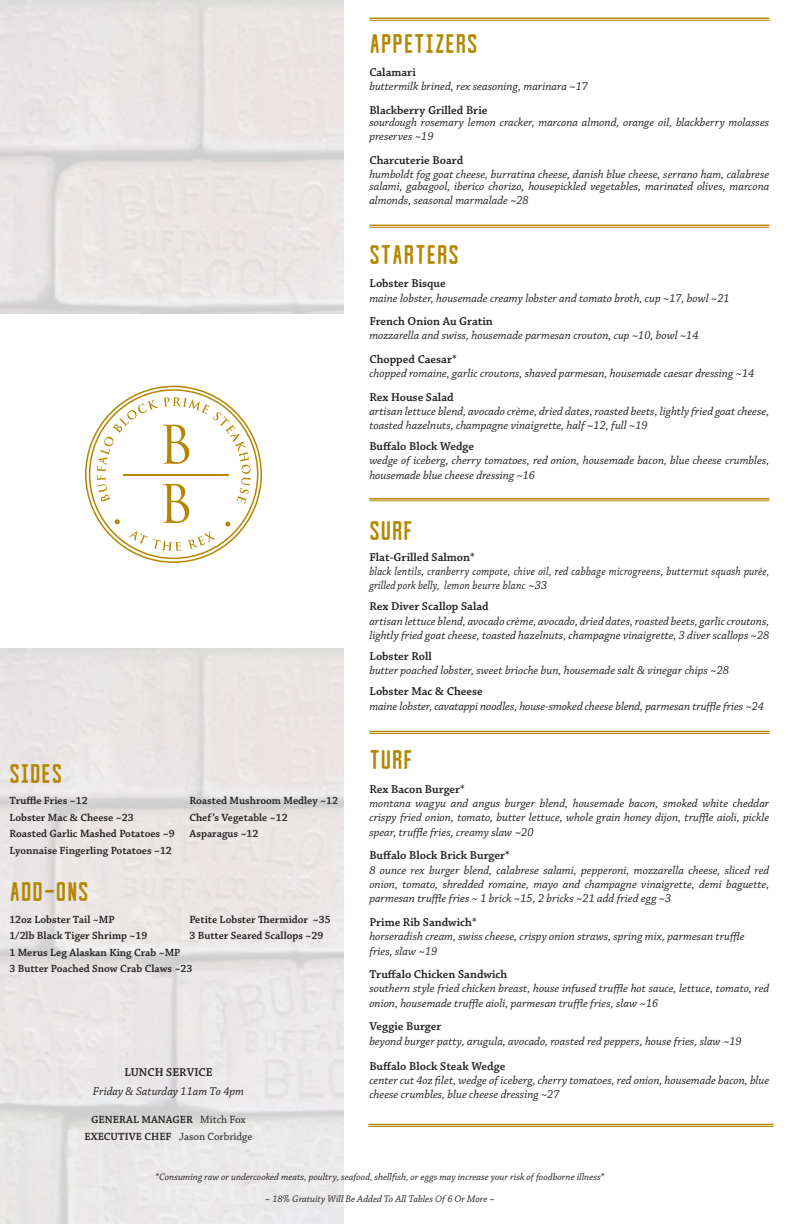
<style>
.page{position:relative;width:792px;height:1224px;background:#fff}
.page>*{position:absolute;margin:0;border:0;box-sizing:border-box;transform-origin:0 0}
.t1{font:40px "Cast Iron Bold Rough";letter-spacing:.025em;color:#b48600}
.t2{font:40px "Cast Iron Bold Rounded";letter-spacing:.025em;color:#b48600}
.t3{font:italic 12px/14.4px "Chaparral Pro";color:#231f20}
.t4{font:600 12px "Chaparral Pro";color:#231f20}
.t5{font:italic 12px/14.4px "Chaparral Pro";letter-spacing:.02em;color:#231f20;scale:.89 1}
.t6{font:600 11px "Chaparral Pro";color:#231f20}
.t7{font:11px "Chaparral Pro";color:#231f20}
.t8{font:italic 10px "Chaparral Pro";color:#231f20}
.s1{font-weight:400}
.s2{font-weight:600}
.s3{font-weight:600;font-style:normal}
</style>
<div class="page">
<hr style="left:369px;top:18px;width:400px;height:1px;background:#b48600">
<hr style="left:369px;top:20px;width:400px;height:1px;background:#b48600">
<hr style="left:369px;top:225px;width:400px;height:1px;background:#b48600">
<hr style="left:369px;top:227px;width:400px;height:1px;background:#b48600">
<hr style="left:369px;top:498px;width:400px;height:1px;background:#b48600">
<hr style="left:369px;top:500px;width:400px;height:1px;background:#b48600">
<hr style="left:369px;top:731px;width:400px;height:1px;background:#b48600">
<hr style="left:369px;top:733px;width:400px;height:1px;background:#b48600">
<hr style="left:368px;top:1124px;width:406px;height:1px;background:#b48600">
<hr style="left:368px;top:1126px;width:406px;height:1px;background:#b48600">
<svg style="left:85px;top:386px;width:177px;height:177px"></svg>
<p class="t2" style="left:9px;top:751px;width:54px">SIDES</p>
<p class="t6" style="left:9px;top:794px;width:80px">Truffle Fries ~12</p>
<p class="t6" style="left:189px;top:794px;width:150px">Roasted Mushroom Medley ~12</p>
<p class="t6" style="left:9px;top:811px;width:126px">Lobster Mac &amp; Cheese ~23</p>
<p class="t6" style="left:189px;top:811px;width:100px">Chef’s Vegetable ~12</p>
<p class="t6" style="left:9px;top:827px;width:167px">Roasted Garlic Mashed Potatoes ~9</p>
<p class="t6" style="left:189px;top:827px;width:71px">Asparagus ~12</p>
<p class="t6" style="left:9px;top:844px;width:164px">Lyonnaise Fingerling Potatoes ~12</p>
<p class="t2" style="left:9px;top:869px;width:81px">add-onS</p>
<p class="t6" style="left:9px;top:913px;width:107px">12oz Lobster Tail ~MP</p>
<p class="t6" style="left:189px;top:913px;width:143px">Petite Lobster Thermidor ~35</p>
<p class="t6" style="left:9px;top:930px;width:140px">1/2lb Black Tiger Shrimp ~19</p>
<p class="t6" style="left:189px;top:930px;width:136px">3 Butter Seared Scallops ~29</p>
<p class="t6" style="left:9px;top:946px;width:173px">1 Merus Leg Alaskan King Crab ~MP</p>
<p class="t6" style="left:9px;top:963px;width:185px">3 Butter Poached Snow Crab Claws ~23</p>
<p class="t4" style="left:124px;top:1066px;width:90px">LUNCH SERVICE</p>
<p class="t3" style="left:93px;top:1085px;width:153px">Friday &amp; Saturday 11am To 4pm</p>
<p class="t6" style="left:91px;top:1113px;width:156px">GENERAL MANAGER <span class="s1">Mitch Fox</span></p>
<p class="t7" style="left:85px;top:1131px;width:169px"><span class="s2">EXECUTIVE CHEF</span> Jason Corbridge</p>
<p class="t1" style="left:369px;top:21px;width:110px">APPETIZERS</p>
<p class="t4" style="left:369px;top:65px;width:48px">Calamari</p>
<p class="t3" style="left:369px;top:80px;width:220px">buttermilk brined, rex seasoning, marinara ~17</p>
<p class="t4" style="left:369px;top:103px;width:120px">Blackberry Grilled Brie</p>
<p class="t3" style="left:369px;top:115px;width:401px">sourdough rosemary lemon cracker, marcona almond, orange oil, blackberry molasses preserves ~19</p>
<p class="t4" style="left:369px;top:153px;width:95px">Charcuterie Board</p>
<p class="t3" style="left:369px;top:169px;width:401px;line-height:12px">humboldt fog goat cheese, burratina cheese, danish blue cheese, serrano ham, calabrese salami, gabagool, iberico chorizo, housepickled vegetables, marinated olives, marcona</p>
<p class="t3" style="left:369px;top:194px;width:161px">almonds, seasonal marmalade ~28</p>
<p class="t1" style="left:369px;top:232px;width:91px">Starters</p>
<p class="t4" style="left:369px;top:277px;width:78px">Lobster Bisque</p>
<p class="t3" style="left:369px;top:291px;width:362px">maine lobster, housemade creamy lobster and tomato broth, cup ~17, bowl ~21</p>
<p class="t4" style="left:369px;top:314px;width:125px">French Onion Au Gratin</p>
<p class="t3" style="left:369px;top:329px;width:331px">mozzarella and swiss, housemade parmesan crouton, cup ~10, bowl ~14</p>
<p class="t3" style="left:369px;top:352px;width:386px"><span class="s3">Chopped Caesar*<br></span>chopped romaine, garlic croutons, shaved parmesan, housemade caesar dressing ~14</p>
<p class="t4" style="left:369px;top:390px;width:86px">Rex House Salad</p>
<p class="t3" style="left:369px;top:405px;width:401px">artisan lettuce blend, avocado crème, dried dates, roasted beets, lightly fried goat cheese, toasted hazelnuts, champagne vinaigrette, half ~12, full ~19</p>
<p class="t4" style="left:369px;top:439px;width:106px">Buffalo Block Wedge</p>
<p class="t3" style="left:369px;top:454px;width:402px">wedge of iceberg, cherry tomatoes, red onion, housemade bacon, blue cheese crumbles, housemade blue cheese dressing ~16</p>
<p class="t1" style="left:369px;top:508px;width:45px">Surf</p>
<p class="t4" style="left:369px;top:550px;width:107px">Flat-Grilled Salmon*</p>
<p class="t5" style="left:369px;top:564px;width:451px">black lentils, cranberry compote, chive oil, red cabbage microgreens, butternut squash purée, grilled pork belly, lemon beurre blanc ~33</p>
<p class="t4" style="left:369px;top:600px;width:121px">Rex Diver Scallop Salad</p>
<p class="t3" style="left:369px;top:614px;width:402px">artisan lettuce blend, avocado crème, avocado, dried dates, roasted beets, garlic croutons, lightly fried goat cheese, toasted hazelnuts, champagne vinaigrette, 3 diver scallops ~28</p>
<p class="t4" style="left:369px;top:649px;width:64px">Lobster Roll</p>
<p class="t3" style="left:369px;top:664px;width:361px">butter poached lobster, sweet brioche bun, housemade salt &amp; vinegar chips ~28</p>
<p class="t4" style="left:369px;top:685px;width:115px">Lobster Mac &amp; Cheese</p>
<p class="t3" style="left:369px;top:699px;width:396px">maine lobster, cavatappi noodles, house-smoked cheese blend, parmesan truffle fries ~24</p>
<p class="t2" style="left:369px;top:738px;width:45px">turf</p>
<p class="t4" style="left:369px;top:782px;width:97px">Rex Bacon Burger*</p>
<p class="t3" style="left:369px;top:797px;width:401px;text-align:justify">montana wagyu and angus burger blend, housemade bacon, smoked white cheddar crispy fried onion, tomato, butter lettuce, whole grain honey dijon, truffle aioli, pickle spear, truffle fries, creamy slaw ~20</p>
<p class="t4" style="left:369px;top:849px;width:142px">Buffalo Block Brick Burger*</p>
<p class="t3" style="left:369px;top:863px;width:401px;text-align:justify">8 ounce rex burger blend, calabrese salami, pepperoni, mozzarella cheese, sliced red onion, tomato, shredded romaine, mayo and champagne vinaigrette, demi baguette, parmesan truffle fries ~ 1 brick ~15, 2 bricks ~21 add fried egg ~3</p>
<p class="t4" style="left:369px;top:915px;width:109px">Prime Rib Sandwich*</p>
<p class="t3" style="left:369px;top:930px;width:377px">horseradish cream, swiss cheese, crispy onion straws, spring mix, parmesan truffle fries, slaw ~19</p>
<p class="t4" style="left:369px;top:967px;width:139px">Truffalo Chicken Sandwich</p>
<p class="t3" style="left:369px;top:982px;width:401px">southern style fried chicken breast, house infused truffle hot sauce, lettuce, tomato, red onion, housemade truffle aioli, parmesan truffle fries, slaw ~16</p>
<p class="t4" style="left:369px;top:1020px;width:73px">Veggie Burger</p>
<p class="t3" style="left:369px;top:1034px;width:374px">beyond burger patty, arugula, avocado, roasted red peppers, house fries, slaw ~19</p>
<p class="t4" style="left:369px;top:1059px;width:137px">Buffalo Block Steak Wedge</p>
<p class="t3" style="left:369px;top:1074px;width:401px">center cut 4oz filet, wedge of iceberg, cherry tomatoes, red onion, housemade bacon, blue cheese crumbles, blue cheese dressing ~27</p>
<p class="t8" style="left:156px;top:1172px;width:450px">*Consuming raw or undercooked meats, poultry, seafood, shellfish, or eggs may increase your risk of foodborne illness*</p>
<p class="t8" style="left:265px;top:1194px;width:231px">~ 18% Gratuity Will Be Added To All Tables Of 6 Or More ~</p>
</div>
